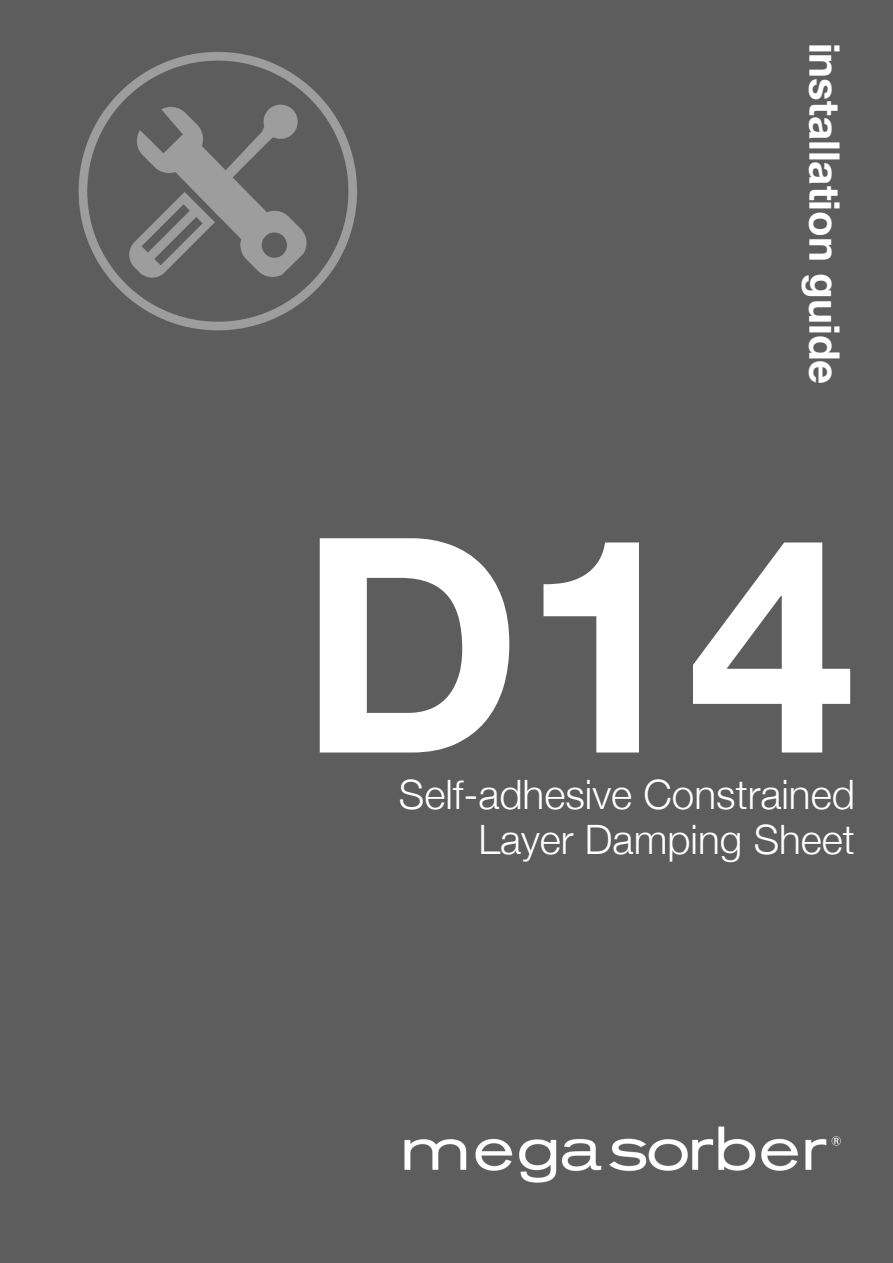
<style>
.page{position:relative;width:893px;height:1263px;background:#5e5d5e}
.page>*{position:absolute;margin:0;border:0;box-sizing:border-box;transform-origin:0 0}
.t1{font:700 300px "Helvetica Neue";color:#fff}
.t2{font:700 42px "Helvetica Neue";color:#fff}
.t3{font:300 40.5px/45px "Helvetica Neue";color:#fff;text-align:right}
</style>
<div class="page">
<img style="left:404px;top:1126px;width:437px;height:57px">
<img style="left:78px;top:52px;width:279px;height:279px">
<p class="t2" style="left:857px;top:43px;width:344px;rotate:90deg">installation guide</p>
<h1 class="t1" style="left:299px;top:410px;width:557px">D14</h1>
<p class="t3" style="left:399px;top:769px;width:458px">Self-adhesive Constrained<br>Layer Damping Sheet</p>
</div>
